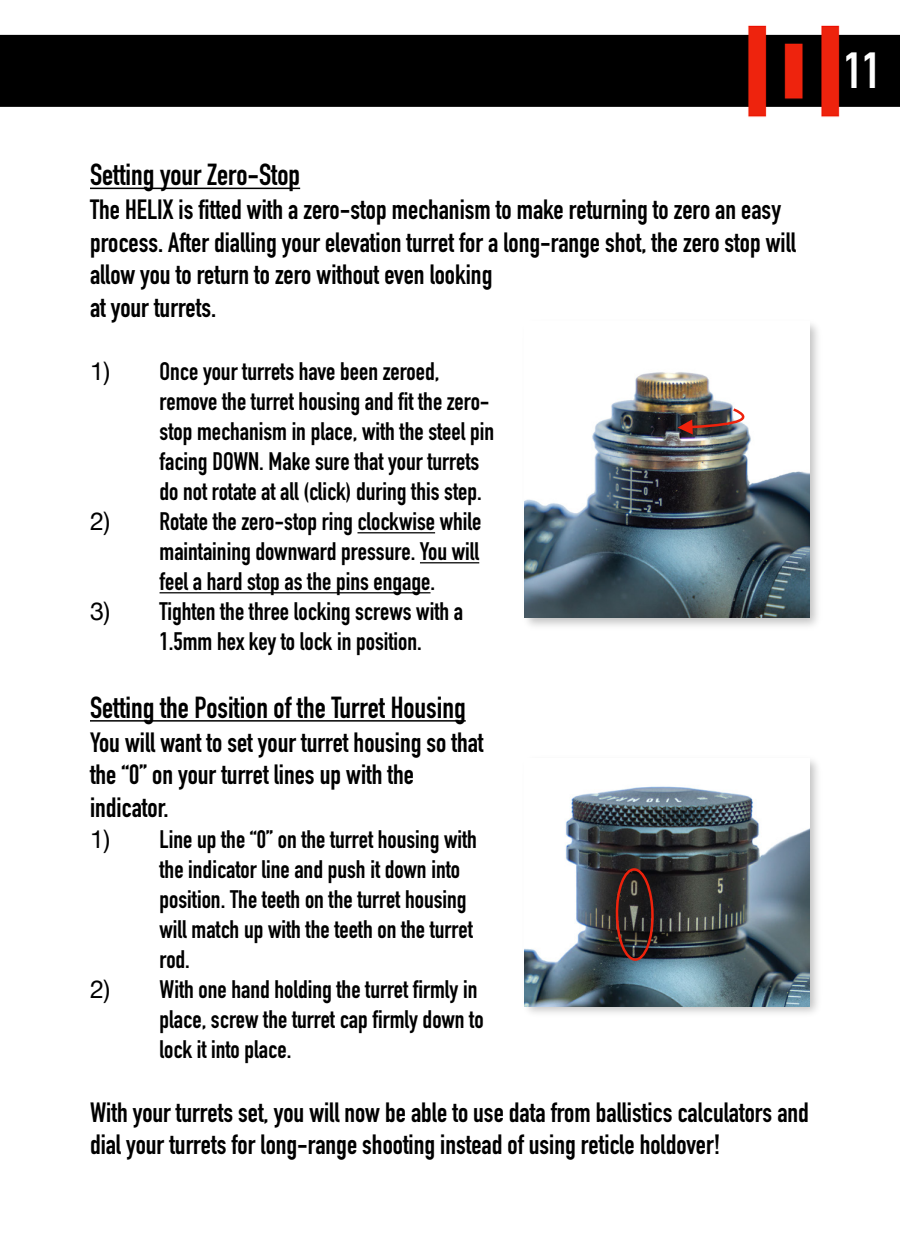
<style>
.page{position:relative;width:900px;height:1260px;background:#fff}
.page>*{position:absolute;margin:0;border:0;box-sizing:border-box;transform-origin:0 0}
.t1{font:700 50px "DIN Condensed";color:#fff}
.t2{font:700 30px "DIN Condensed";color:#000}
.t3{font:700 27.5px/32.5px "DIN Condensed";color:#000}
.t4{font:700 25px/30px "DIN Condensed";color:#000}
.s1{font-family:"Helvetica Neue";font-weight:400}
</style>
<div class="page">
<hr style="left:90px;top:188px;width:210px;height:1px;background:#000">
<hr style="left:357px;top:532px;width:78px;height:1px;background:#000">
<hr style="left:420px;top:562px;width:59px;height:1px;background:#000">
<hr style="left:160px;top:592px;width:271px;height:1px;background:#000">
<hr style="left:90px;top:720px;width:376px;height:2px;background:#000">
<img style="left:0;top:25px;width:900px;height:92px">
<img style="left:524px;top:370px;width:286px;height:248px">
<img style="left:678px;top:406px;width:69px;height:28px">
<img style="left:524px;top:760px;width:294px;height:253px">
<img style="left:524px;top:760px;width:286px;height:246px">
<svg style="left:613px;top:865px;width:41px;height:99px;background:#402826"></svg>
<p class="t2" style="left:90px;top:155px;width:212px">Setting your Zero-Stop</p>
<p class="t3" style="left:90px;top:193px;width:708px">The HELIX is fitted with a zero-stop mechanism to make returning to zero an easy process. After dialling your elevation turret for a long-range shot, the zero stop will allow you to return to zero without even looking<br>at your turrets.</p>
<p class="t4" style="left:160px;top:356px;width:336px;text-indent:-70px"><span class="s1">1)</span> Once your turrets have been zeroed, remove the turret housing and fit the zero&shy;stop mechanism in place, with the steel pin facing DOWN. Make sure that your turrets do not rotate at all (click) during this step.</p>
<p class="t4" style="left:160px;top:506px;width:323px;text-align:justify;text-indent:-70px"><span class="s1">2)</span> Rotate the zero-stop ring clockwise while maintaining downward pressure. You will feel a hard stop as the pins engage.</p>
<p class="t4" style="left:160px;top:596px;width:305px;text-indent:-70px"><span class="s1">3)</span> Tighten the three locking screws with a<br>1.5mm hex key to lock in position.</p>
<p class="t2" style="left:90px;top:687px;width:377px">Setting the Position of the Turret Housing</p>
<p class="t3" style="left:90px;top:726px;width:395px">You will want to set your turret housing so that the “0” on your turret lines up with the indicator.</p>
<p class="t4" style="left:160px;top:824px;width:319px;text-indent:-70px"><span class="s1">1)</span> Line up the “0” on the turret housing with the indicator line and push it down into position. The teeth on the turret housing will match up with the teeth on the turret rod.</p>
<p class="t4" style="left:160px;top:974px;width:326px;text-indent:-70px"><span class="s1">2)</span> With one hand holding the turret firmly in place, screw the turret cap firmly down to lock it into place.</p>
<p class="t3" style="left:90px;top:1096px;width:720px">With your turrets set, you will now be able to use data from ballistics calculators and dial your turrets for long-range shooting instead of using reticle holdover!</p>
<h1 class="t1" style="left:844px;top:37px;width:39px">11</h1>
</div>
